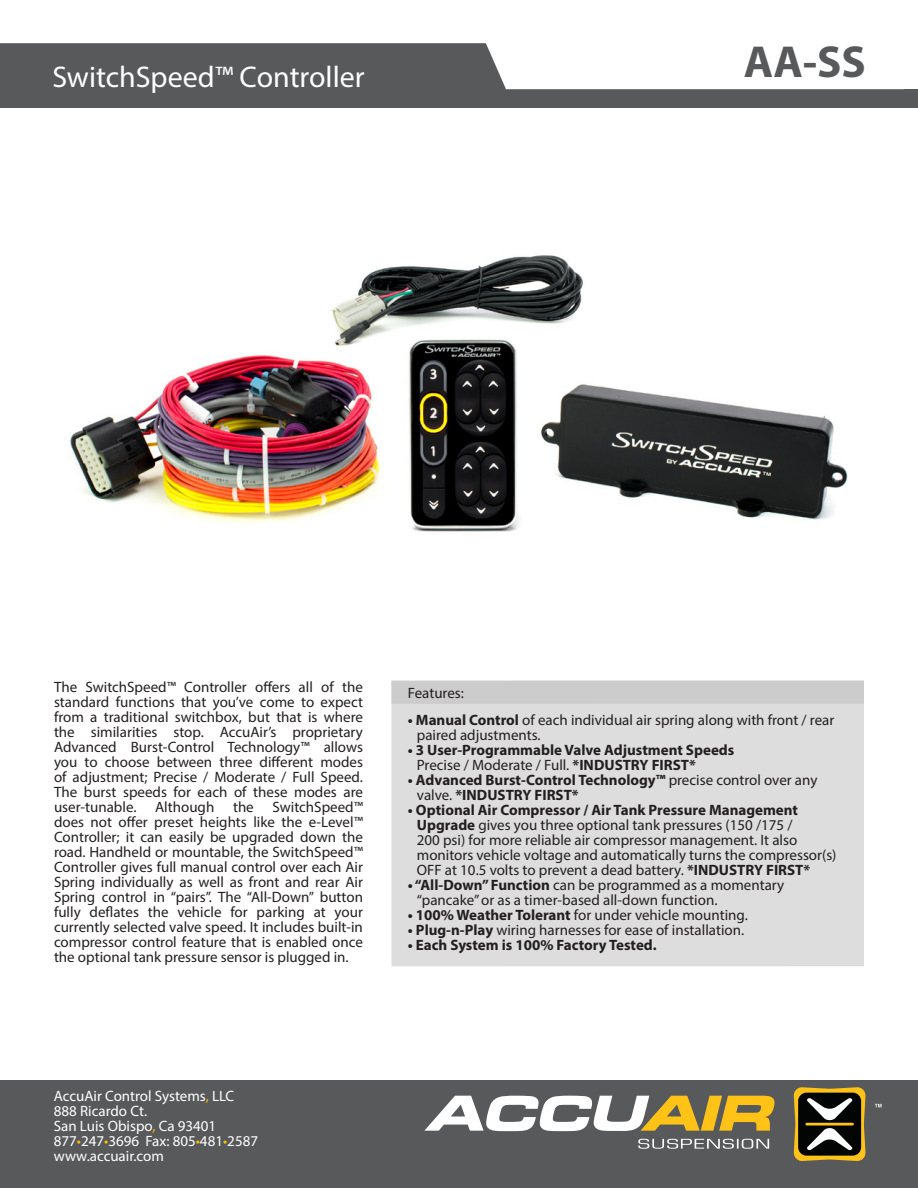
<style>
.page{position:relative;width:918px;height:1188px;background:#fff}
.page>*{position:absolute;margin:0;border:0;box-sizing:border-box;transform-origin:0 0}
.t1{font:700 45px "Myriad Pro";color:#58595b}
.t2{font:30px "Myriad Pro";color:#fff}
.t3{font:15px/15px "Myriad Pro";color:#231f20}
.t4{font:700 15px/15px "Myriad Pro";color:#231f20}
.t5{font:15px "Myriad Pro";color:#fff}
.s1{font-weight:700}
.s2{font-weight:400}
.s3{color:#ffbe00}
</style>
<div class="page">
<img style="left:70px;top:255px;width:794px;height:448px">
<div style="left:392px;top:681px;width:472px;height:285px;background:#ddddde"></div>
<div style="left:392px;top:681px;width:472px;height:23px;background:#cdcccd"></div>
<svg style="left:0;top:43px;width:918px;height:65px;fill:#58595b"></svg>
<div style="left:0;top:1080px;width:918px;height:108px;background:#58595b"></div>
<svg style="left:875px;top:1104px;width:7px;height:3px"></svg>
<svg style="left:424px;top:1096px;width:350px;height:35px"></svg>
<svg style="left:638px;top:1139px;width:131px;height:10px"></svg>
<svg style="left:794px;top:1087px;width:72px;height:74px;background:#645832"></svg>
<hr style="left:805px;top:1123px;width:49px;height:3px;background:#ffc217">
<p class="t2" style="left:52px;top:58px;width:314px">SwitchSpeed™ Controller</p>
<p class="t1" style="left:744px;top:32px;width:123px">AA-SS</p>
<p class="t3" style="left:54px;top:679px;width:311px;text-align:justify">The SwitchSpeed™ Controller offers all of the standard functions that you’ve come to expect from a traditional switchbox, but that is where the similarities stop. AccuAir’s proprietary Advanced Burst-Control Technology™ allows you to choose between three different modes of adjustment; Precise / Moderate / Full Speed.<br>The burst speeds for each of these modes are user-tunable. Although the SwitchSpeed™ does not offer preset heights like the e-Level™ Controller; it can easily be upgraded down the road. Handheld or mountable, the SwitchSpeed™ Controller gives full manual control over each Air Spring individually as well as front and rear Air Spring control in “pairs”. The “All-Down” button fully deflates the vehicle for parking at your currently selected valve speed. It includes built-in compressor control feature that is enabled once the optional tank pressure sensor is plugged in.</p>
<p class="t3" style="left:408px;top:685px;width:58px">Features:</p>
<p class="t3" style="left:417px;top:712px;width:419px;text-indent:-9px"><span class="s1">• Manual Control</span> of each individual air spring along with front / rear paired adjustments.</p>
<p class="t4" style="left:408px;top:742px;width:328px">• 3 User-Programmable Valve Adjustment Speeds</p>
<p class="t3" style="left:417px;top:757px;width:281px">Precise / Moderate / Full. <span class="s1">*INDUSTRY FIRST*</span></p>
<p class="t4" style="left:417px;top:772px;width:402px;text-indent:-9px">• Advanced Burst-Control Technology™ <span class="s2">precise control over any valve.</span> *INDUSTRY FIRST*</p>
<p class="t4" style="left:408px;top:802px;width:392px">• Optional Air Compressor / Air Tank Pressure Management</p>
<p class="t3" style="left:417px;top:817px;width:377px"><span class="s1">Upgrade</span> gives you three optional tank pressures (150 /175 /</p>
<p class="t3" style="left:417px;top:832px;width:382px">200 psi) for more reliable air compressor management. It also</p>
<p class="t3" style="left:417px;top:847px;width:421px">monitors vehicle voltage and automatically turns the compressor(s)<br>OFF at 10.5 volts to prevent a dead battery. <span class="s1">*INDUSTRY FIRST*</span></p>
<p class="t3" style="left:408px;top:877px;width:378px"><span class="s1">• “All-Down” Function</span> can be programmed as a momentary</p>
<p class="t3" style="left:417px;top:892px;width:302px">“pancake” or as a timer-based all-down function.</p>
<p class="t3" style="left:408px;top:907px;width:341px"><span class="s1">• 100% Weather Tolerant</span> for under vehicle mounting.</p>
<p class="t3" style="left:408px;top:922px;width:338px"><span class="s1">• Plug-n-Play</span> wiring harnesses for ease of installation.</p>
<p class="t4" style="left:408px;top:937px;width:250px">• Each System is 100% Factory Tested.</p>
<p class="t5" style="left:54px;top:1087px;width:182px">AccuAir Control Systems<span class="s3">,</span> LLC</p>
<p class="t5" style="left:54px;top:1102px;width:95px">888 Ricardo Ct.</p>
<p class="t5" style="left:54px;top:1117px;width:164px">San Luis Obispo<span class="s3">,</span> Ca 93401</p>
<p class="t5" style="left:54px;top:1132px;width:206px">877<span class="s3">•</span>247<span class="s3">•</span>3696 Fax: 805<span class="s3">•</span>481<span class="s3">•</span>2587</p>
<p class="t5" style="left:54px;top:1147px;width:112px">www.accuair.com</p>
</div>
